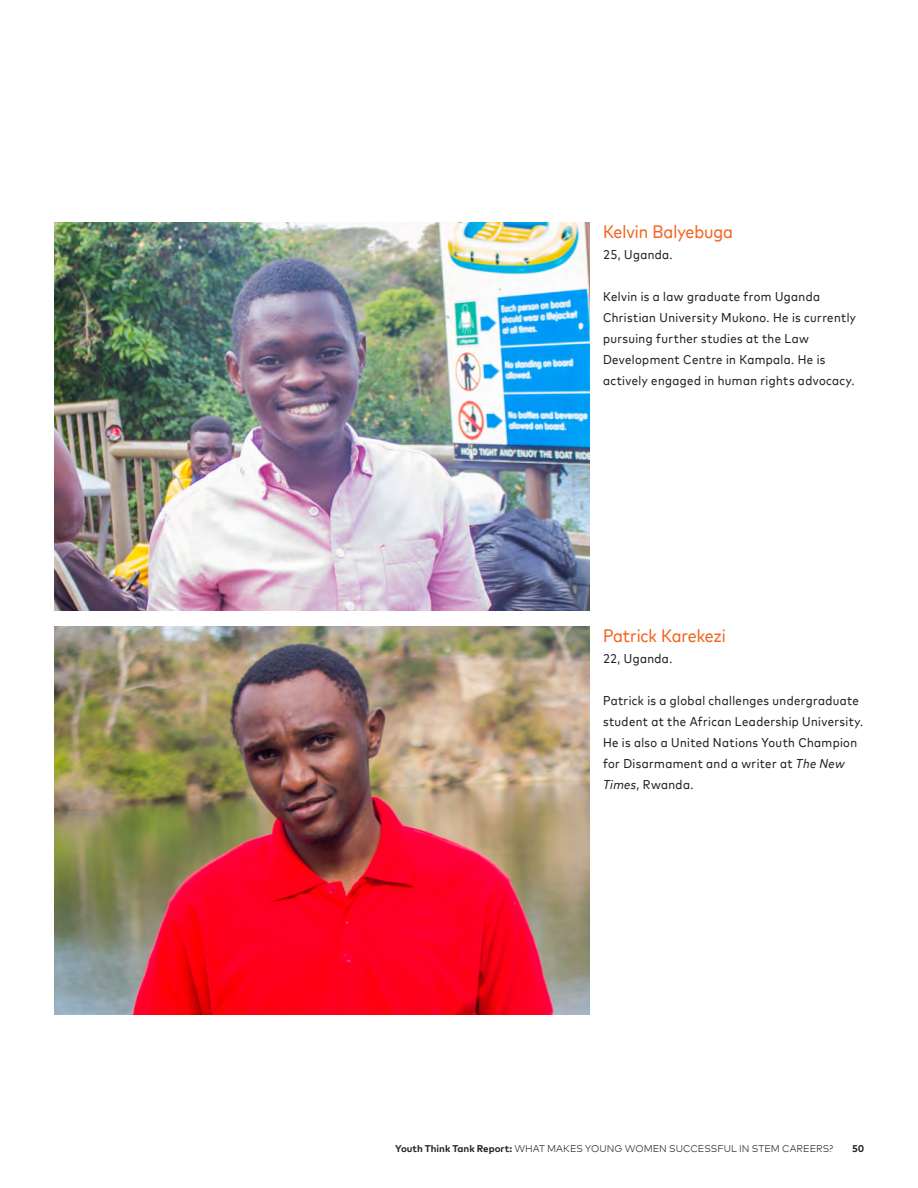
<style>
.page{position:relative;width:918px;height:1188px;background:#fff}
.page>*{position:absolute;margin:0;border:0;box-sizing:border-box;transform-origin:0 0}
.t1{font:18px "Mark For MC Nrw";letter-spacing:-.005em;color:#f36421}
.t2{font:12.75px/21px "Mark For MC Nrw";letter-spacing:.03em;color:#231f20}
.t3{font:300 9.75px "Mark Offc For MC";letter-spacing:.005em;color:#231f20}
.t4{font:700 9.75px "Mark Offc For MC";color:#231f20}
.s1{font-style:italic}
.s2{font-weight:700}
</style>
<div class="page">
<img style="left:54px;top:222px;width:536px;height:388px">
<img style="left:54px;top:626px;width:536px;height:389px">
<h1 class="t1" style="left:603px;top:218px;width:132px">Kelvin Balyebuga</h1>
<p class="t2" style="left:603px;top:243px;width:71px">25, Uganda.</p>
<p class="t2" style="left:603px;top:285px;width:254px">Kelvin is a law graduate from Uganda Christian University Mukono. He is currently pursuing further studies at the Law Development Centre in Kampala. He is actively engaged in human rights advocacy.</p>
<h1 class="t1" style="left:603px;top:622px;width:124px">Patrick Karekezi</h1>
<p class="t2" style="left:603px;top:647px;width:71px">22, Uganda.</p>
<p class="t2" style="left:603px;top:689px;width:262px">Patrick is a global challenges undergraduate student at the African Leadership University.<br>He is also a United Nations Youth Champion for Disarmament and a writer at <span class="s1">The New Times</span>, Rwanda.</p>
<p class="t3" style="left:395px;top:1142px;width:440px"><span class="s2">Youth Think Tank Report:</span> WHAT MAKES YOUNG WOMEN SUCCESSFUL IN STEM CAREERS?</p>
<p class="t4" style="left:852px;top:1141px;width:13px">50</p>
</div>
